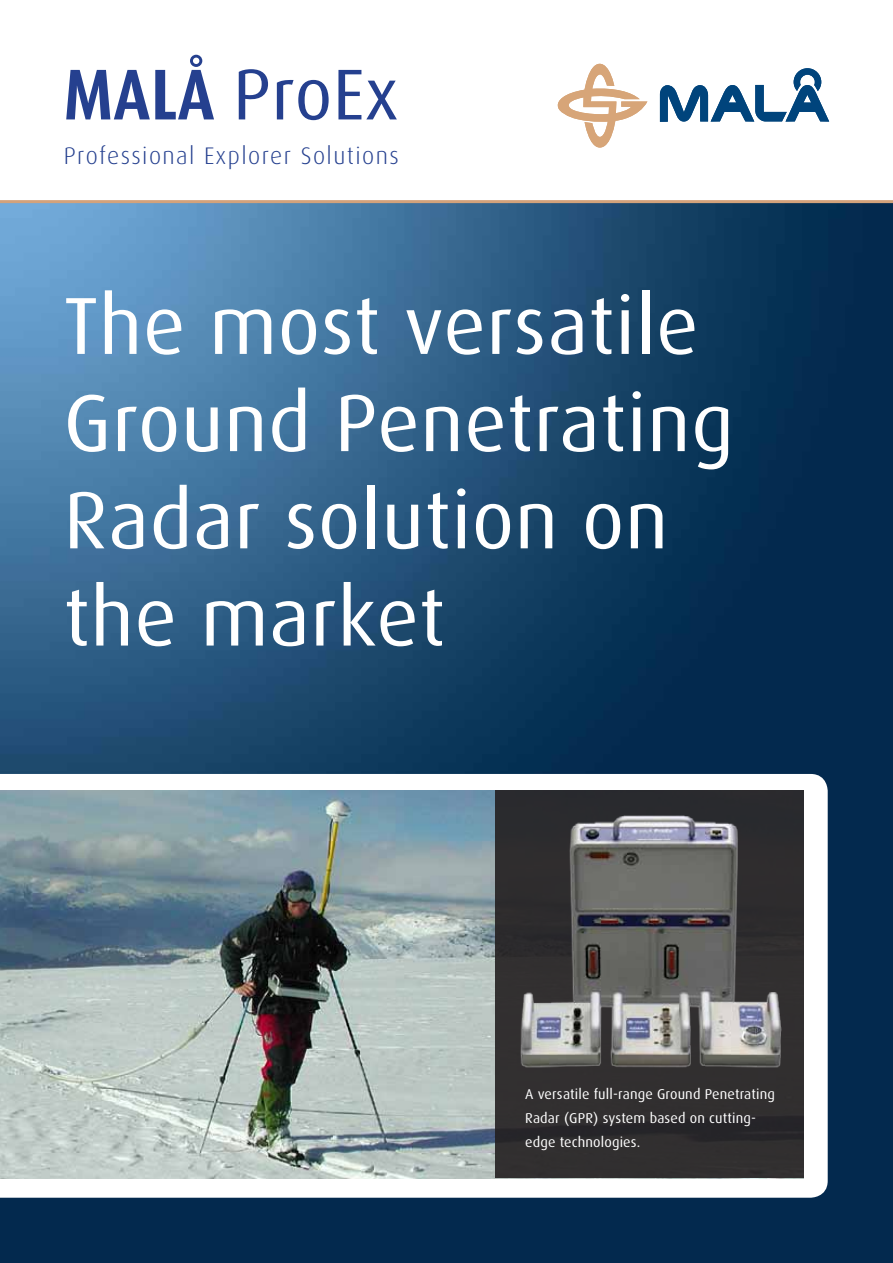
<style>
.page{position:relative;width:893px;height:1263px;background:#fff}
.page>*{position:absolute;margin:0;border:0;box-sizing:border-box;transform-origin:0 0}
.t1{font:81px/97.2px "Dax";letter-spacing:.01em;color:#fff}
.t2{font:72px "Dax";letter-spacing:.005em;color:#25408f}
.t3{font:300 24px "Dax";letter-spacing:.06em;color:#25408f}
.t4{font:14.25px/24px "Dax";letter-spacing:.01em;color:#fff}
.s1{font-family:"Dax Condensed";font-weight:700}
</style>
<div class="page">
<img style="left:0;top:203px;width:892px;height:1060px">
<svg style="left:0;top:774px;width:828px;height:424px"></svg>
<img style="left:0;top:791px;width:495px;height:387px">
<div style="left:495px;top:791px;width:309px;height:387px;background:#312f2f"></div>
<svg style="left:660px;top:68px;width:169px;height:54px"></svg>
<svg style="left:558px;top:64px;width:89px;height:84px"></svg>
<hr style="left:0;top:200px;width:892px;height:3px;background:#d3a27b">
<img style="left:503px;top:815px;width:279px;height:253px">
<h2 class="t2" style="left:64px;top:55px;width:336px"><span class="s1">MALÅ</span> ProEx</h2>
<h3 class="t3" style="left:64px;top:143px;width:337px">Professional Explorer Solutions</h3>
<h1 class="t1" style="left:64px;top:278px;width:672px">The most versatile<br>Ground Penetrating<br>Radar solution on the market</h1>
<p class="t4" style="left:525px;top:1082px;width:251px">A versatile full-range Ground Penetrating<br>Radar (GPR) system based on cutting&shy;edge technologies.</p>
</div>
